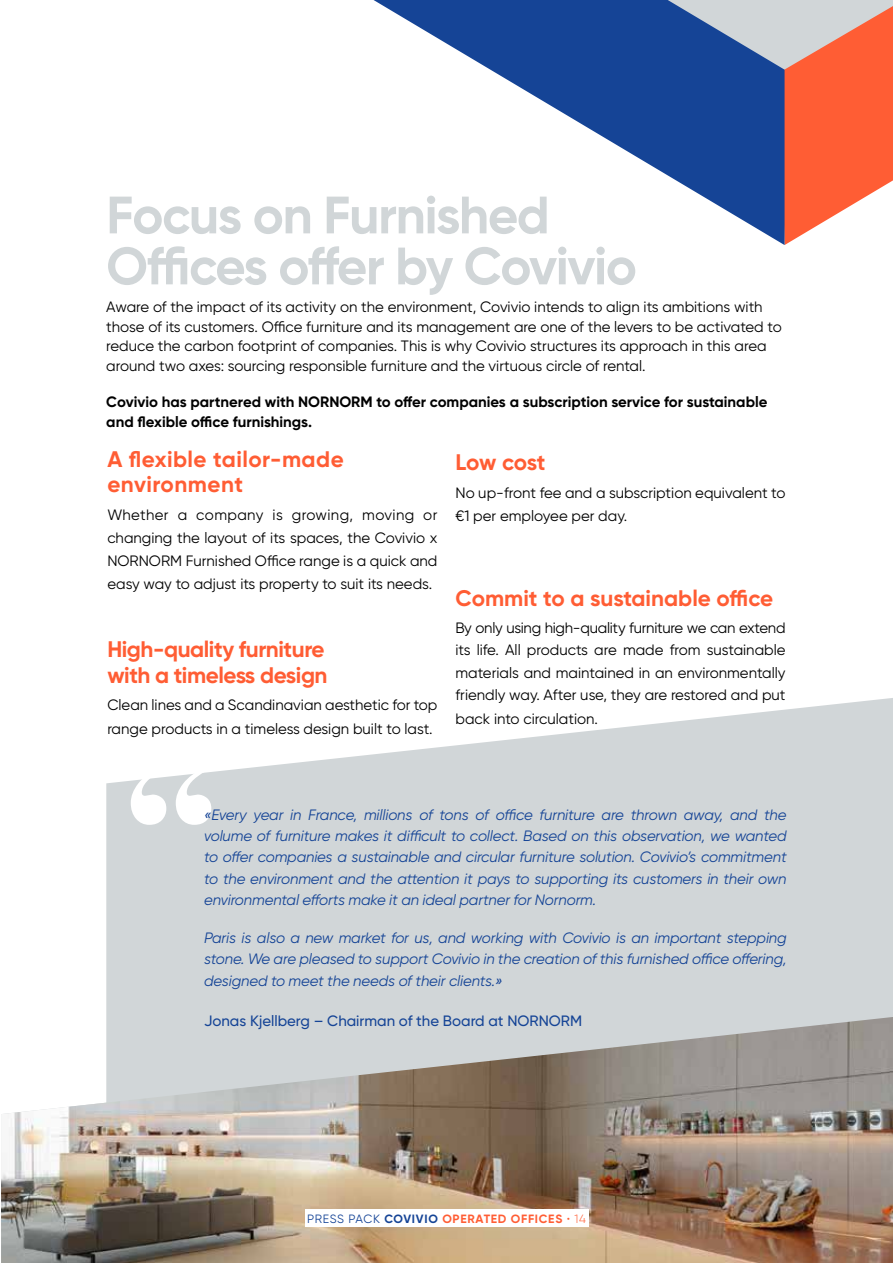
<style>
.page{position:relative;width:893px;height:1263px;background:#fff}
.page>*{position:absolute;margin:0;border:0;box-sizing:border-box;transform-origin:0 0}
.t1{font:700 52.5px/51px "Gilroy";letter-spacing:-.025em;color:#d1d6d8}
.t2{font:700 22.5px/25.5px "Gilroy";letter-spacing:-.01em;color:#ff5d34}
.t3{font:700 22.5px/25.5px "Gilroy";letter-spacing:.02em;color:#ff5d34}
.t4{font:15px/23.2px "Gilroy";color:#000}
.t5{font:italic 15px/21.1px "Gilroy";letter-spacing:-.01em;color:#154496;text-align:justify}
.t6{font:700 15px/19.5px "Gilroy";color:#000}
.t7{font:500 15px "Gilroy";color:#154496}
.t8{font:700 12px "Gilroy";letter-spacing:.06em;color:#ff5d34}
.s1{font-weight:400;color:#154496}
.s2{color:#154496}
.s3{font-weight:300}
</style>
<div class="page">
<div style="left:588px;top:0;width:305px;height:83px;background:#d1d6d8"></div>
<svg style="left:784px;top:6px;width:109px;height:239px"></svg>
<svg style="left:374px;top:0;width:410px;height:245px"></svg>
<svg style="left:106px;top:698px;width:787px;height:319px;fill:#d1d6d8"></svg>
<img style="left:1px;top:1017px;width:892px;height:246px">
<div style="left:305px;top:1210px;width:283px;height:17px;background:#fff"></div>
<svg style="left:131px;top:767px;width:80px;height:58px"></svg>
<h1 class="t1" style="left:106px;top:189px;width:532px">Focus on Furnished<br>Offices offer by Covivio</h1>
<p class="t4" style="left:106px;top:297px;width:677px;line-height:19.5px">Aware of the impact of its activity on the environment, Covivio intends to align its ambitions with those of its customers. Office furniture and its management are one of the levers to be activated to reduce the carbon footprint of companies. This is why Covivio structures its approach in this area around two axes: sourcing responsible furniture and the virtuous circle of rental.</p>
<p class="t6" style="left:106px;top:392px;width:663px">Covivio has partnered with NORNORM to offer companies a subscription service for sustainable and flexible office furnishings.</p>
<h2 class="t3" style="left:107px;top:446px;width:238px">A flexible tailor-made environment</h2>
<p class="t4" style="left:107px;top:503px;width:332px;text-align:justify">Whether a company is growing, moving or changing the layout of its spaces, the Covivio x NORNORM Furnished Office range is a quick and easy way to adjust its property to suit its needs.</p>
<h2 class="t2" style="left:107px;top:637px;width:222px">High-quality furniture with a timeless design</h2>
<p class="t4" style="left:107px;top:693px;width:332px">Clean lines and a Scandinavian aesthetic for top range products in a timeless design built to last.</p>
<h2 class="t2" style="left:455px;top:449px;width:92px">Low cost</h2>
<p class="t4" style="left:455px;top:481px;width:332px">No up-front fee and a subscription equivalent to €1 per employee per day.</p>
<h2 class="t2" style="left:455px;top:585px;width:319px">Commit to a sustainable office</h2>
<p class="t4" style="left:455px;top:616px;width:332px;line-height:22.6px;text-align:justify">By only using high-quality furniture we can extend its life. All products are made from sustainable materials and maintained in an environmentally friendly way. After use, they are restored and put back into circulation.</p>
<p class="t5" style="left:204px;top:804px;width:584px">«Every year in France, millions of tons of office furniture are thrown away, and the volume of furniture makes it difficult to collect. Based on this observation, we wanted to offer companies a sustainable and circular furniture solution. Covivio’s commitment to the environment and the attention it pays to supporting its customers in their own environmental efforts make it an ideal partner for Nornorm.</p>
<p class="t5" style="left:204px;top:927px;width:584px">Paris is also a new market for us, and working with Covivio is an important stepping stone. We are pleased to support Covivio in the creation of this furnished office offering, designed to meet the needs of their clients.»</p>
<p class="t7" style="left:204px;top:1012px;width:379px">Jonas Kjellberg – Chairman of the Board at NORNORM</p>
<p class="t8" style="left:307px;top:1211px;width:280px"><span class="s1">PRESS PACK</span> <span class="s2">COVIVIO</span> OPERATED OFFICES <span class="s3">• 14</span></p>
</div>
